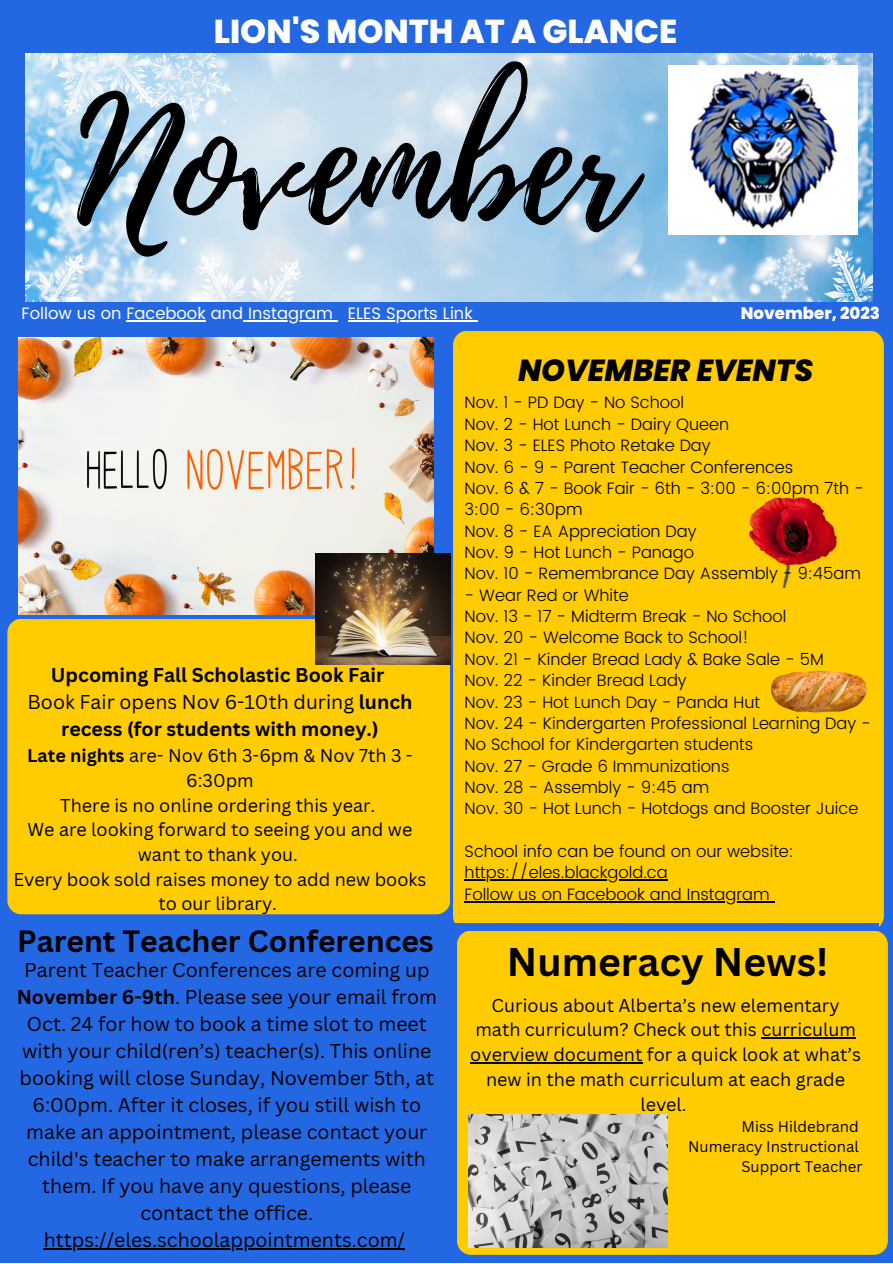
<style>
.page{position:relative;width:893px;height:1264px;background:#fff}
.page>*{position:absolute;margin:0;border:0;box-sizing:border-box;transform-origin:0 0}
.t1{font:167.55px "Playlist Script";color:#000}
.t2{font:700 39px "Canva Sans";color:#000}
.t3{font:800 33.15px "Poppins";color:#fff}
.t4{font:italic 800 30.45px "Poppins";color:#000}
.t5{font:700 30px "Canva Sans";color:#000}
.t6{font:19.5px/27px "Canva Sans";color:#000;text-align:center}
.t7{font:700 19.5px/27px "Canva Sans";color:#000;text-align:center}
.t8{font:18px/24.8px "Canva Sans";color:#000;text-align:center}
.t9{font:800 16.65px "Poppins";color:#fff}
.t10{font:300 16.5px/21.3px "Poppins";color:#000}
.t11{font:16.5px "Poppins";color:#fff}
.t12{font:15px "Canva Sans";color:#000}
.s1{font-weight:400}
.s2{font-weight:700}
</style>
<div class="page">
<div style="left:0;top:0;width:892px;height:1262px;background:#2467e3"></div>
<div style="left:7px;top:618px;width:443px;height:296px;background:#ffcc01;border-radius:14px"></div>
<div style="left:453px;top:330px;width:430px;height:600px;background:#ffcc01;border-radius:15px"></div>
<div style="left:457px;top:930px;width:430px;height:324px;background:#ffcc01;border-radius:14px"></div>
<img style="left:18px;top:338px;width:415px;height:276px">
<img style="left:26px;top:54px;width:846px;height:247px">
<div style="left:451px;top:923px;width:428px;height:8px;background:#2467e3"></div>
<img style="left:469px;top:1114px;width:199px;height:133px">
<img style="left:315px;top:554px;width:135px;height:110px">
<img style="left:668px;top:66px;width:189px;height:169px">
<img style="left:749px;top:497px;width:87px;height:90px">
<img style="left:771px;top:670px;width:96px;height:43px">
<hr style="left:464px;top:879px;width:203px;height:1px;background:#000">
<hr style="left:464px;top:901px;width:103px;height:1px;background:#000">
<hr style="left:567px;top:901px;width:78px;height:1px;background:#000">
<hr style="left:645px;top:901px;width:36px;height:1px;background:#000">
<hr style="left:681px;top:901px;width:88px;height:1px;background:#000">
<hr style="left:126px;top:320px;width:80px;height:1px;background:#fff">
<hr style="left:243px;top:320px;width:90px;height:1px;background:#fff">
<hr style="left:348px;top:320px;width:125px;height:1px;background:#fff">
<hr style="left:761px;top:1037px;width:94px;height:1px;background:#000">
<hr style="left:470px;top:1062px;width:172px;height:1px;background:#000">
<hr style="left:44px;top:1248px;width:361px;height:1px;background:#000">
<p class="t3" style="left:214px;top:8px;width:465px">LION'S MONTH AT A GLANCE</p>
<p class="t1" style="left:77px;top:45px;width:556px">November</p>
<p class="t11" style="left:22px;top:303px;width:452px">Follow us on Facebook and Instagram ELES Sports Link</p>
<p class="t9" style="left:740px;top:301px;width:141px">November, 2023</p>
<p class="t7" style="left:51px;top:661px;width:335px">Upcoming Fall Scholastic Book Fair</p>
<p class="t7" style="left:28px;top:688px;width:386px"><span class="s1">Book Fair opens Nov 6-10th during</span> lunch recess (for students with money.)</p>
<p class="t8" style="left:27px;top:742px;width:387px"><span class="s2">Late nights</span> are- Nov 6th 3-6pm &amp; Nov 7th 3 -<br>6:30pm</p>
<p class="t8" style="left:60px;top:792px;width:316px">There is no online ordering this year.</p>
<p class="t8" style="left:28px;top:816px;width:386px">We are looking forward to seeing you and we want to thank you.</p>
<p class="t8" style="left:13px;top:866px;width:414px">Every book sold raises money to add new books to our library.</p>
<p class="t5" style="left:17px;top:919px;width:418px">Parent Teacher Conferences</p>
<p class="t6" style="left:17px;top:956px;width:422px">Parent Teacher Conferences are coming up <span class="s2">November 6-9th</span>. Please see your email from Oct. 24 for how to book a time slot to meet with your child(ren’s) teacher(s). This online booking will close Sunday, November 5th, at 6:00pm. After it closes, if you still wish to make an appointment, please contact your child's teacher to make arrangements with them. If you have any questions, please contact the office.</p>
<p class="t6" style="left:44px;top:1225px;width:363px">https://eles.schoolappointments.com/</p>
<p class="t4" style="left:518px;top:349px;width:297px">NOVEMBER EVENTS</p>
<p class="t10" style="left:464px;top:392px;width:221px">Nov. 1 - PD Day - No School</p>
<p class="t10" style="left:464px;top:413px;width:266px">Nov. 2 - Hot Lunch - Dairy Queen</p>
<p class="t10" style="left:464px;top:435px;width:247px">Nov. 3 - ELES Photo Retake Day</p>
<p class="t10" style="left:464px;top:456px;width:330px">Nov. 6 - 9 - Parent Teacher Conferences</p>
<p class="t10" style="left:464px;top:477px;width:400px">Nov. 6 &amp; 7 - Book Fair - 6th - 3:00 - 6:00pm 7th -<br>3:00 - 6:30pm</p>
<p class="t10" style="left:464px;top:520px;width:233px">Nov. 8 - EA Appreciation Day</p>
<p class="t10" style="left:464px;top:541px;width:231px">Nov. 9 - Hot Lunch - Panago</p>
<p class="t10" style="left:464px;top:563px;width:398px">Nov. 10 - Remembrance Day Assembly - 9:45am</p>
<p class="t10" style="left:464px;top:584px;width:166px">- Wear Red or White</p>
<p class="t10" style="left:464px;top:605px;width:323px">Nov. 13 - 17 - Midterm Break - No School</p>
<p class="t10" style="left:464px;top:627px;width:285px">Nov. 20 - Welcome Back to School!</p>
<p class="t10" style="left:464px;top:648px;width:361px">Nov. 21 - Kinder Bread Lady &amp; Bake Sale - 5M</p>
<p class="t10" style="left:464px;top:669px;width:223px">Nov. 22 - Kinder Bread Lady</p>
<p class="t10" style="left:464px;top:691px;width:297px">Nov. 23 - Hot Lunch Day - Panda Hut</p>
<p class="t10" style="left:464px;top:712px;width:408px">Nov. 24 - Kindergarten Professional Learning Day -<br>No School for Kindergarten students</p>
<p class="t10" style="left:464px;top:755px;width:266px">Nov. 27 - Grade 6 Immunizations</p>
<p class="t10" style="left:464px;top:776px;width:246px">Nov. 28 - Assembly - 9:45 am</p>
<p class="t10" style="left:464px;top:798px;width:395px">Nov. 30 - Hot Lunch - Hotdogs and Booster Juice</p>
<p class="t10" style="left:464px;top:840px;width:330px">School info can be found on our website: https://eles.blackgold.ca</p>
<p class="t10" style="left:464px;top:883px;width:306px">Follow us on Facebook and Instagram</p>
<p class="t2" style="left:507px;top:934px;width:323px">Numeracy News!</p>
<p class="t8" style="left:470px;top:992px;width:392px">Curious about Alberta’s new elementary math curriculum? Check out this curriculum overview document for a quick look at what’s new in the math curriculum at each grade level.</p>
<p class="t12" style="left:741px;top:1115px;width:119px">Miss Hildebrand</p>
<p class="t12" style="left:688px;top:1136px;width:172px">Numeracy Instructional</p>
<p class="t12" style="left:741px;top:1156px;width:123px">Support Teacher</p>
</div>
